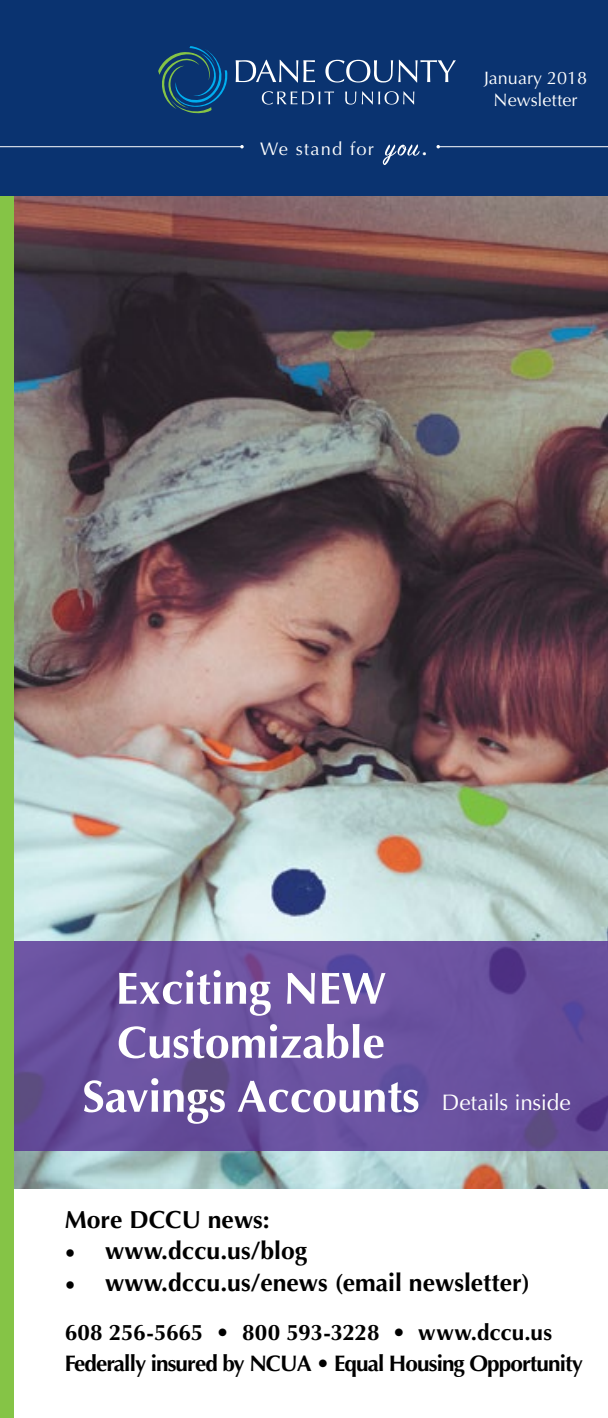
<style>
.page{position:relative;width:608px;height:1418px;background:#fff}
.page>*{position:absolute;margin:0;border:0;box-sizing:border-box;transform-origin:0 0}
.t1{font:26.78px "Optima";color:#fff}
.t2{font:700 24.75px "Optima";color:#000}
.t3{font:700 22.5px/31.5px "Optima";letter-spacing:-.04em;color:#000}
.t4{font:22.5px "Optima";letter-spacing:-.015em;color:#fff}
.t5{font:18.22px "Optima";letter-spacing:.07em;color:#fff}
.t6{font:18px/21.6px "Optima";color:#fff;text-align:center}
.s1{font-family:"Minion Pro";font-size:27px}
</style>
<div class="page">
<img style="left:14px;top:195px;width:594px;height:993px">
<svg style="left:14px;top:941px;width:594px;height:209px;fill:#68519f"></svg>
<div style="left:0;top:0;width:14px;height:1418px;background:#85c446"></div>
<div style="left:0;top:0;width:608px;height:195px;background:#0a3370"></div>
<svg style="left:158px;top:46px;width:70px;height:68px"></svg>
<svg style="left:262px;top:91px;width:72px;height:14px"></svg>
<svg style="left:345px;top:91px;width:69px;height:14px"></svg>
<svg style="left:235px;top:60px;width:80px;height:23px"></svg>
<svg style="left:325px;top:60px;width:131px;height:23px"></svg>
<svg style="left:382px;top:144px;width:37px;height:21px"></svg>
<hr style="left:438px;top:146px;width:170px;height:1px;background:#fff">
<hr style="left:0;top:146px;width:242px;height:1px;background:#fff">
<svg style="left:84px;top:1078px;width:334px;height:45px"></svg>
<svg style="left:119px;top:1024px;width:264px;height:34px"></svg>
<svg style="left:119px;top:970px;width:266px;height:45px"></svg>
<p class="t5" style="left:260px;top:138px;width:115px">We stand for</p>
<p class="t1" style="left:421px;top:131px;width:9px">.</p>
<p class="t6" style="left:484px;top:67px;width:104px">January 2018<br>Newsletter</p>
<p class="t4" style="left:442px;top:1089px;width:130px">Details inside</p>
<p class="t2" style="left:65px;top:1204px;width:206px">More DCCU news:</p>
<p class="t2" style="left:65px;top:1236px;width:244px"><span class="s1">•</span> www.dccu.us/blog</p>
<p class="t2" style="left:65px;top:1267px;width:467px"><span class="s1">•</span> www.dccu.us/enews (email newsletter)</p>
<p class="t3" style="left:65px;top:1316px;width:519px">608 256-5665 • 800 593-3228 • www.dccu.us<br>Federally insured by NCUA • Equal Housing Opportunity</p>
</div>
